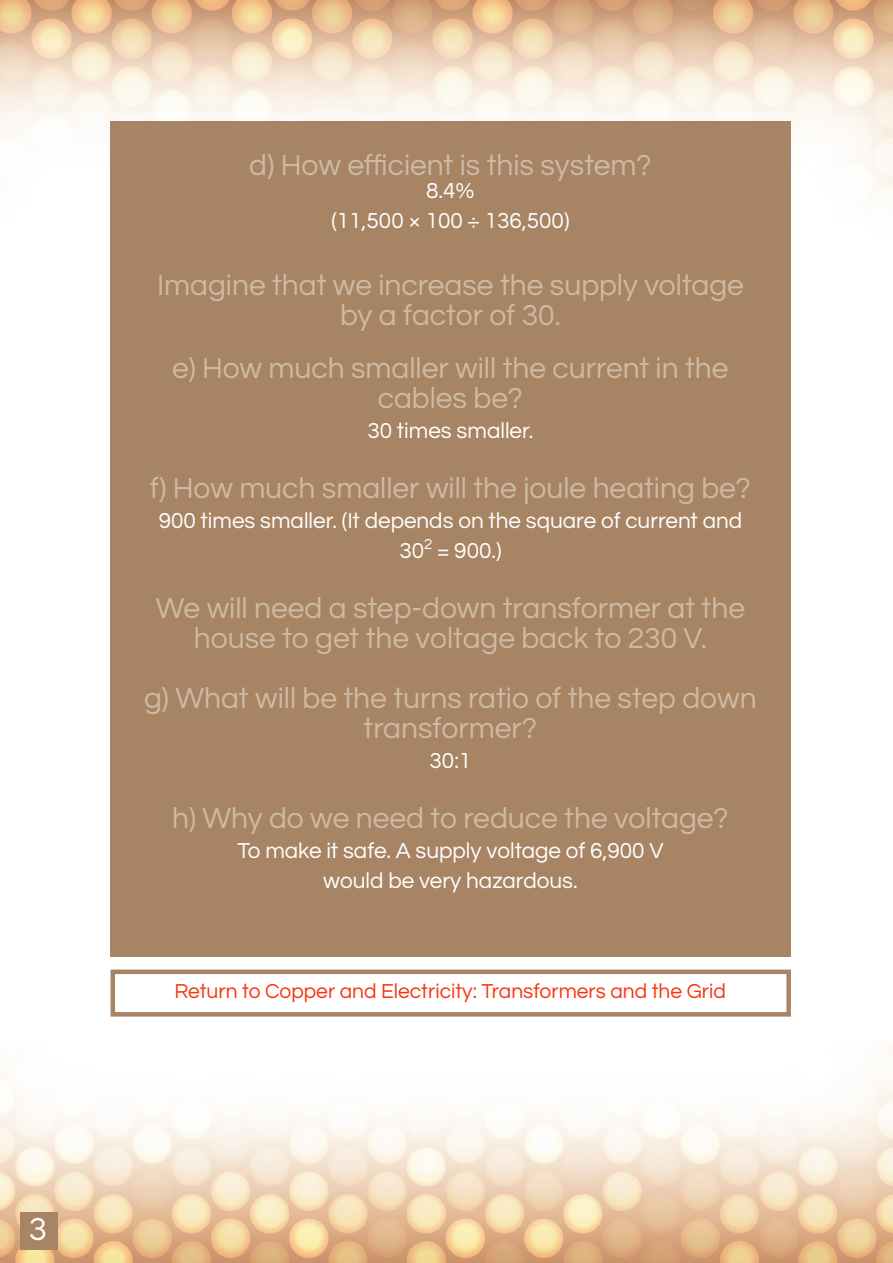
<style>
.page{position:relative;width:893px;height:1263px;background:#fff}
.page>*{position:absolute;margin:0;border:0;box-sizing:border-box;transform-origin:0 0}
.t1{font:33px "Questrial";color:#fff}
.t2{font:30px/30px "Questrial";color:#cebaa4;text-align:center}
.t3{font:22.5px/30px "Questrial";color:#fff;text-align:center}
.t4{font:21px "Questrial";color:#f73712}
</style>
<div class="page">
<img style="left:0;top:0;width:893px;height:301px">
<img style="left:0;top:1045px;width:893px;height:218px">
<div style="left:21px;top:1212px;width:37px;height:38px;background:#a78463"></div>
<div style="left:111px;top:121px;width:680px;height:836px;background:#a78463"></div>
<div style="left:111px;top:969px;width:680px;height:47px;background:#fff;border:4px solid #a78463"></div>
<p class="t1" style="left:29px;top:1213px;width:20px">3</p>
<p class="t2" style="left:249px;top:151px;width:404px">d) How efficient is this system?</p>
<p class="t3" style="left:426px;top:176px;width:50px">8.4%</p>
<p class="t3" style="left:331px;top:206px;width:240px">(11,500 × 100 ÷ 136,500)</p>
<p class="t2" style="left:157px;top:271px;width:588px">Imagine that we increase the supply voltage by a factor of 30.</p>
<p class="t2" style="left:172px;top:354px;width:558px">e) How much smaller will the current in the cables be?</p>
<p class="t3" style="left:367px;top:416px;width:168px">30 times smaller.</p>
<p class="t2" style="left:150px;top:474px;width:602px">f) How much smaller will the joule heating be?</p>
<p class="t3" style="left:159px;top:506px;width:585px">900 times smaller. (It depends on the square of current and<br>30<sup>2</sup> = 900.)</p>
<p class="t2" style="left:156px;top:594px;width:591px">We will need a step-down transformer at the house to get the voltage back to 230 V.</p>
<p class="t2" style="left:144px;top:684px;width:614px">g) What will be the turns ratio of the step down transformer?</p>
<p class="t3" style="left:430px;top:746px;width:43px">30:1</p>
<p class="t2" style="left:172px;top:804px;width:558px">h) Why do we need to reduce the voltage?</p>
<p class="t3" style="left:237px;top:836px;width:428px">To make it safe. A supply voltage of 6,900 V</p>
<p class="t3" style="left:323px;top:866px;width:256px">would be very hazardous.</p>
<p class="t4" style="left:174px;top:980px;width:553px">Return to Copper and Electricity: Transformers and the Grid</p>
</div>
